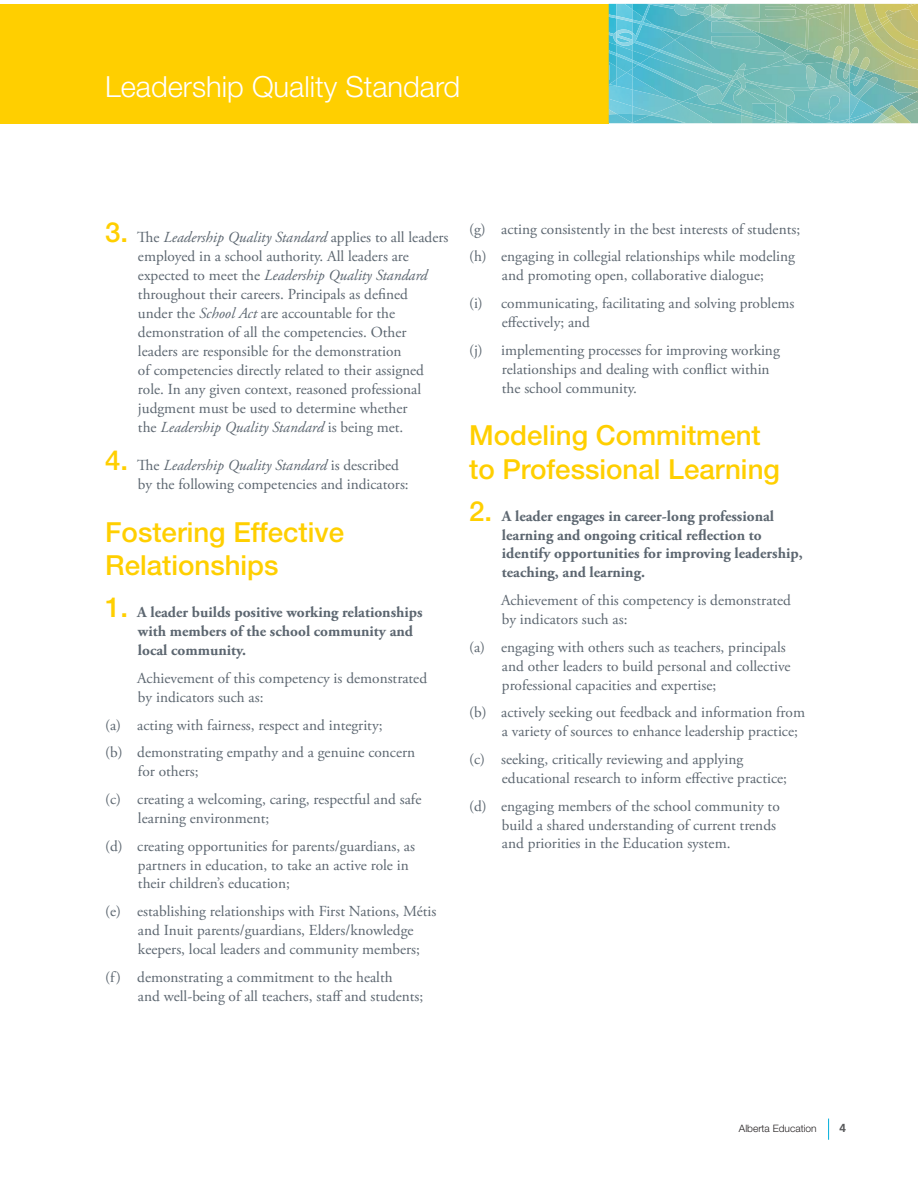
<style>
.page{position:relative;width:918px;height:1188px;background:#fff}
.page>*{position:absolute;margin:0;border:0;box-sizing:border-box;transform-origin:0 0}
.t1{font:300 29.1px "Helvetica Neue LT Std";color:#fff}
.t2{font:500 27.75px/33.2px "Helvetica Neue LT Std";color:#ffcf00}
.t3{font:15.3px/18.9px "Adobe Garamond Pro";color:#5c6670}
.t4{font:700 15.3px/18.9px "Adobe Garamond Pro";color:#5c6670}
.t5{font:700 11.7px "Frutiger LT Std";color:#58595b}
.t6{font:300 10.2px "Helvetica Neue LT Std";color:#231f20}
.s1{font-family:"Helvetica Neue LT Std";font-weight:500;font-size:27.75px;color:#ffcf00}
.s2{font-style:italic}
</style>
<div class="page">
<div style="left:0;top:4px;width:609px;height:119px;background:#ffcf00"></div>
<img style="left:878px;top:111px;width:4px;height:3px">
<img style="left:899px;top:102px;width:19px;height:9px">
<img style="left:902px;top:108px;width:16px;height:15px">
<img style="left:882px;top:110px;width:17px;height:4px">
<img style="left:876px;top:114px;width:12px;height:9px">
<img style="left:888px;top:111px;width:14px;height:7px">
<svg style="left:878px;top:118px;width:12px;height:1px"></svg>
<img style="left:890px;top:114px;width:21px;height:9px">
<img style="left:878px;top:119px;width:19px;height:4px">
<svg style="left:906px;top:93px;width:12px;height:9px"></svg>
<img style="left:849px;top:4px;width:25px;height:5px">
<img style="left:893px;top:24px;width:25px;height:11px">
<img style="left:854px;top:4px;width:16px;height:13px">
<img style="left:874px;top:4px;width:5px;height:13px">
<img style="left:879px;top:4px;width:39px;height:20px">
<img style="left:876px;top:88px;width:30px;height:22px">
<img style="left:849px;top:93px;width:27px;height:30px">
<img style="left:893px;top:35px;width:25px;height:13px">
<img style="left:894px;top:88px;width:24px;height:5px">
<img style="left:893px;top:48px;width:25px;height:40px">
<img style="left:849px;top:93px;width:11px;height:17px">
<img style="left:876px;top:103px;width:15px;height:8px">
<img style="left:849px;top:110px;width:28px;height:11px">
<img style="left:609px;top:4px;width:66px;height:53px">
<img style="left:616px;top:17px;width:44px;height:34px">
<img style="left:616px;top:4px;width:16px;height:16px">
<img style="left:643px;top:5px;width:32px;height:30px">
<img style="left:646px;top:4px;width:60px;height:15px">
<img style="left:677px;top:4px;width:32px;height:12px">
<svg style="left:609px;top:14px;width:7px;height:4px"></svg>
<img style="left:685px;top:4px;width:24px;height:5px">
<img style="left:683px;top:83px;width:43px;height:19px">
<svg style="left:679px;top:99px;width:4px;height:3px"></svg>
<img style="left:609px;top:85px;width:70px;height:21px">
<img style="left:632px;top:106px;width:23px;height:7px">
<img style="left:679px;top:102px;width:62px;height:21px">
<img style="left:655px;top:103px;width:58px;height:20px">
<img style="left:632px;top:113px;width:54px;height:10px">
<img style="left:632px;top:114px;width:52px;height:9px">
<svg style="left:609px;top:32px;width:31px;height:53px"></svg>
<img style="left:609px;top:86px;width:23px;height:13px">
<img style="left:609px;top:99px;width:23px;height:24px">
<svg style="left:609px;top:109px;width:8px;height:6px"></svg>
<img style="left:733px;top:96px;width:11px;height:26px">
<img style="left:638px;top:63px;width:78px;height:32px">
<img style="left:698px;top:84px;width:44px;height:28px">
<img style="left:741px;top:109px;width:3px;height:14px">
<img style="left:847px;top:4px;width:2px;height:13px">
<img style="left:846px;top:4px;width:1px;height:13px">
<img style="left:675px;top:19px;width:36px;height:21px">
<img style="left:650px;top:40px;width:76px;height:43px">
<img style="left:803px;top:62px;width:26px;height:2px">
<img style="left:746px;top:59px;width:57px;height:5px">
<img style="left:726px;top:81px;width:3px;height:8px">
<img style="left:744px;top:64px;width:85px;height:59px">
<img style="left:760px;top:4px;width:86px;height:13px">
<img style="left:808px;top:62px;width:21px;height:1px">
<img style="left:733px;top:4px;width:27px;height:9px">
<img style="left:744px;top:90px;width:18px;height:13px">
<img style="left:762px;top:90px;width:33px;height:15px">
<img style="left:765px;top:4px;width:30px;height:9px">
<img style="left:808px;top:90px;width:1px;height:32px">
<img style="left:805px;top:66px;width:11px;height:10px">
<img style="left:682px;top:34px;width:64px;height:43px">
<img style="left:658px;top:50px;width:74px;height:31px">
<svg style="left:737px;top:69px;width:8px;height:8px"></svg>
<img style="left:732px;top:77px;width:11px;height:4px">
<img style="left:729px;top:81px;width:14px;height:8px">
<img style="left:743px;top:76px;width:86px;height:14px">
<img style="left:730px;top:50px;width:61px;height:9px">
<img style="left:791px;top:50px;width:38px;height:12px">
<img style="left:784px;top:56px;width:16px;height:8px">
<img style="left:730px;top:13px;width:114px;height:37px">
<img style="left:807px;top:34px;width:22px;height:24px">
<img style="left:706px;top:16px;width:5px;height:5px">
<svg style="left:709px;top:4px;width:24px;height:15px"></svg>
<img style="left:711px;top:18px;width:30px;height:30px">
<img style="left:719px;top:5px;width:22px;height:13px">
<img style="left:711px;top:10px;width:19px;height:8px">
<svg style="left:736px;top:89px;width:9px;height:7px"></svg>
<img style="left:809px;top:88px;width:40px;height:35px">
<img style="left:820px;top:84px;width:9px;height:5px">
<svg style="left:829px;top:17px;width:64px;height:76px"></svg>
<svg style="left:828px;top:1119px;width:1px;height:21px"></svg>
<h1 class="t1" style="left:105px;top:76px;width:357px">Leadership Quality Standard</h1>
<p class="t3" style="left:138px;top:229px;width:312px;text-indent:-33px"><span class="s1">3.</span> The <span class="s2">Leadership Quality Standard</span> applies to all leaders employed in a school authority. All leaders are expected to meet the <span class="s2">Leadership Quality Standard </span>throughout their careers. Principals as defined<br>under the <span class="s2">School Act</span> are accountable for the demonstration of all the competencies. Other leaders are responsible for the demonstration<br>of competencies directly related to their assigned role. In any given context, reasoned professional judgment must be used to determine whether<br>the <span class="s2">Leadership Quality Standard</span> is being met.</p>
<p class="t3" style="left:138px;top:457px;width:272px;text-indent:-33px"><span class="s1">4.</span> The <span class="s2">Leadership Quality Standard</span> is described by the following competencies and indicators:</p>
<h2 class="t2" style="left:105px;top:518px;width:241px">Fostering Effective<br>Relationships</h2>
<p class="t4" style="left:138px;top:604px;width:286px;text-indent:-33px"><span class="s1">1.</span> A leader builds positive working relationships with members of the school community and local community.</p>
<p class="t3" style="left:137px;top:670px;width:291px">Achievement of this competency is demonstrated by indicators such as:</p>
<p class="t3" style="left:105px;top:712px;width:312px;line-height:27.8px">(a) acting with fairness, respect and integrity;<br>(b) demonstrating empathy and a genuine concern</p>
<p class="t3" style="left:105px;top:759px;width:318px;line-height:27.8px;text-indent:33px">for others;<br>(c) creating a welcoming, caring, respectful and safe</p>
<p class="t3" style="left:105px;top:805px;width:311px;line-height:27.8px;text-indent:33px">learning environment;<br>(d) creating opportunities for parents/guardians, as</p>
<p class="t3" style="left:138px;top:856px;width:272px">partners in education, to take an active role in their children’s education;</p>
<p class="t3" style="left:138px;top:903px;width:300px;text-indent:-33px">(e) establishing relationships with First Nations, Métis and Inuit parents/guardians, Elders/knowledge keepers, local leaders and community members;</p>
<p class="t3" style="left:138px;top:969px;width:287px;text-indent:-33px">(f) demonstrating a commitment to the health<br>and well-being of all teachers, staff and students;</p>
<p class="t3" style="left:469px;top:216px;width:333px;line-height:27.8px">(g) acting consistently in the best interests of students; (h) engaging in collegial relationships while modeling</p>
<p class="t3" style="left:469px;top:263px;width:327px;line-height:27.8px;text-align:center">and promoting open, collaborative dialogue;<br>(i) communicating, facilitating and solving problems</p>
<p class="t3" style="left:469px;top:309px;width:312px;line-height:27.8px;text-indent:33px">effectively; and<br>(j) implementing processes for improving working</p>
<p class="t3" style="left:502px;top:361px;width:269px">relationships and dealing with conflict within the school community.</p>
<h2 class="t2" style="left:469px;top:421px;width:312px">Modeling Commitment to Professional Learning</h2>
<p class="t4" style="left:502px;top:507px;width:302px;text-indent:-33px"><span class="s1">2.</span> A leader engages in career-long professional learning and ongoing critical reflection to identify opportunities for improving leadership, teaching, and learning.</p>
<p class="t3" style="left:501px;top:592px;width:291px">Achievement of this competency is demonstrated by indicators such as:</p>
<p class="t3" style="left:502px;top:639px;width:290px;text-indent:-33px">(a) engaging with others such as teachers, principals and other leaders to build personal and collective professional capacities and expertise;</p>
<p class="t3" style="left:502px;top:704px;width:305px;text-indent:-33px">(b) actively seeking out feedback and information from a variety of sources to enhance leadership practice;</p>
<p class="t3" style="left:502px;top:751px;width:287px;text-indent:-33px">(c) seeking, critically reviewing and applying educational research to inform effective practice;</p>
<p class="t3" style="left:502px;top:798px;width:279px;text-indent:-33px">(d) engaging members of the school community to build a shared understanding of current trends and priorities in the Education system.</p>
<p class="t6" style="left:739px;top:1124px;width:79px">Alberta Education</p>
<p class="t5" style="left:839px;top:1121px;width:8px">4</p>
</div>
